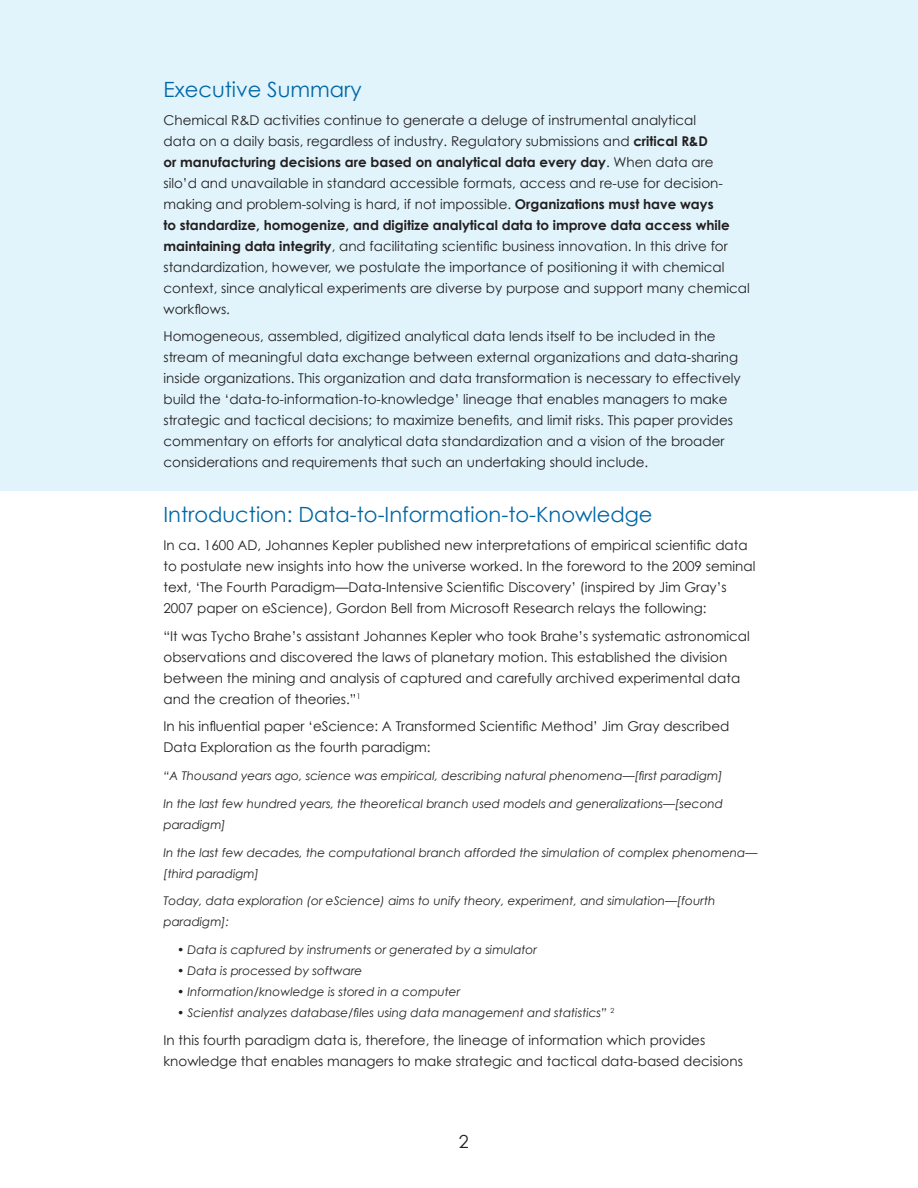
<style>
.page{position:relative;width:918px;height:1188px;background:#fff}
.page>*{position:absolute;margin:0;border:0;box-sizing:border-box;transform-origin:0 0}
.t1{font:21px "Century Gothic";color:#0067a5}
.t2{font:18px "Century Gothic";color:#231f20}
.t3{font:13.5px/21px "Century Gothic";color:#231f20}
.t4{font:italic 12px/21px "Century Gothic";color:#231f20}
.s1{font-weight:700}
</style>
<div class="page">
<div style="left:0;top:0;width:918px;height:490px;background:#e1f4fc"></div>
<p class="t1" style="left:164px;top:76px;width:200px">Executive Summary</p>
<p class="t3" style="left:164px;top:109px;width:588px">Chemical R&amp;D activities continue to generate a deluge of instrumental analytical<br>data on a daily basis, regardless of industry. Regulatory submissions and <span class="s1">critical R&amp;D<br>or manufacturing decisions are based on analytical data every day</span>. When data are silo’d and unavailable in standard accessible formats, access and re-use for decision&shy;making and problem-solving is hard, if not impossible. <span class="s1">Organizations must have ways<br>to standardize, homogenize, and digitize analytical data to improve data access while maintaining data integrity</span>, and facilitating scientific business innovation. In this drive for standardization, however, we postulate the importance of positioning it with chemical context, since analytical experiments are diverse by purpose and support many chemical workflows.</p>
<p class="t3" style="left:164px;top:326px;width:579px">Homogeneous, assembled, digitized analytical data lends itself to be included in the stream of meaningful data exchange between external organizations and data-sharing inside organizations. This organization and data transformation is necessary to effectively build the ‘data-to-information-to-knowledge’ lineage that enables managers to make strategic and tactical decisions; to maximize benefits, and limit risks. This paper provides commentary on efforts for analytical data standardization and a vision of the broader considerations and requirements that such an undertaking should include.</p>
<p class="t1" style="left:164px;top:502px;width:491px">Introduction: Data-to-Information-to-Knowledge</p>
<p class="t3" style="left:164px;top:534px;width:593px">In ca. 1600 AD, Johannes Kepler published new interpretations of empirical scientific data to postulate new insights into how the universe worked. In the foreword to the 2009 seminal text, ‘The Fourth Paradigm—Data-Intensive Scientific Discovery’ (inspired by Jim Gray’s 2007 paper on eScience), Gordon Bell from Microsoft Research relays the following:</p>
<p class="t3" style="left:164px;top:625px;width:588px">“It was Tycho Brahe’s assistant Johannes Kepler who took Brahe’s systematic astronomical observations and discovered the laws of planetary motion. This established the division between the mining and analysis of captured and carefully archived experimental data and the creation of theories.”<sup>1</sup></p>
<p class="t3" style="left:164px;top:716px;width:567px">In his influential paper ‘eScience: A Transformed Scientific Method’ Jim Gray described<br>Data Exploration as the fourth paradigm:</p>
<p class="t4" style="left:164px;top:765px;width:561px">“A Thousand years ago, science was empirical, describing natural phenomena—[first paradigm]</p>
<p class="t4" style="left:164px;top:793px;width:561px">In the last few hundred years, the theoretical branch used models and generalizations—[second paradigm]</p>
<p class="t4" style="left:164px;top:841px;width:595px">In the last few decades, the computational branch afforded the simulation of complex phenomena— [third paradigm]</p>
<p class="t4" style="left:164px;top:890px;width:553px">Today, data exploration (or eScience) aims to unify theory, experiment, and simulation—[fourth paradigm]:</p>
<p class="t4" style="left:177px;top:939px;width:362px">• Data is captured by instruments or generated by a simulator</p>
<p class="t4" style="left:177px;top:960px;width:187px">• Data is processed by software</p>
<p class="t4" style="left:177px;top:981px;width:285px">• Information/knowledge is stored in a computer</p>
<p class="t4" style="left:177px;top:1002px;width:439px">• Scientist analyzes database/files using data management and statistics” <sup>2</sup></p>
<p class="t3" style="left:164px;top:1029px;width:581px">In this fourth paradigm data is, therefore, the lineage of information which provides knowledge that enables managers to make strategic and tactical data-based decisions</p>
<p class="t2" style="left:459px;top:1130px;width:11px">2</p>
</div>
